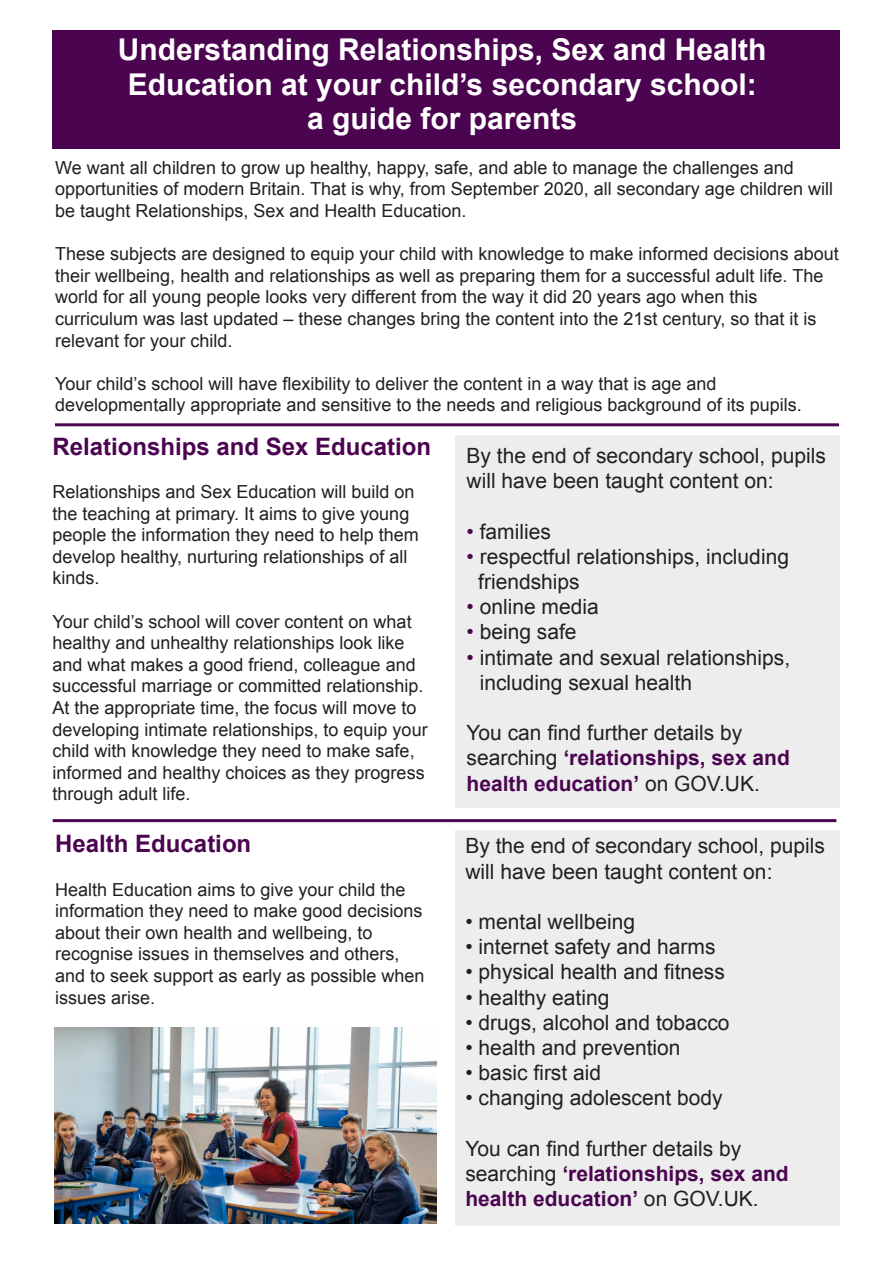
<style>
.page{position:relative;width:893px;height:1263px;background:#fff}
.page>*{position:absolute;margin:0;border:0;box-sizing:border-box;transform-origin:0 0}
.Header_1{font:700 30px "Arial";color:#fff}
.Header_3{font:700 24px "Arial";color:#4b0550}
.Text_boxes{font:21px/25.2px "Arial MT2";color:#231f20}
.Text_boxes-2{font:700 21px/25.2px "Arial";color:#4b0550}
.Text_boxes-3{font:21px "Arial";color:#231f20}
.Paragraph{font:18px/21.6px "Arial MT2";color:#231f20}
.Paragraph-2{font:18px "Arial";color:#231f20}
.s1{color:#4b0550}
.s2{font-family:"Arial MT2";font-weight:400;color:#231f20}
</style>
<div class="page">
<div style="left:52px;top:31px;width:787px;height:118px;background:#4b0550"></div>
<div style="left:455px;top:435px;width:384px;height:373px;background:#ededed"></div>
<hr style="left:55px;top:423px;width:784px;height:3px;background:#4b0550">
<hr style="left:53px;top:819px;width:783px;height:3px;background:#4b0550">
<div style="left:455px;top:831px;width:384px;height:395px;background:#ededed"></div>
<img style="left:55px;top:1027px;width:381px;height:197px">
<p class="Header_1" style="left:118px;top:30px;width:650px">Understanding Relationships, Sex and Health</p>
<p class="Header_1" style="left:128px;top:65px;width:631px">Education at your child’s secondary school:</p>
<p class="Header_1" style="left:307px;top:99px;width:272px">a guide for parents</p>
<p class="Paragraph" style="left:55px;top:157px;width:740px">We want all children to grow up healthy, happy, safe, and able to manage the challenges and</p>
<p class="Paragraph" style="left:55px;top:178px;width:779px">opportunities of modern Britain. That is why, from September 2020, all secondary age children will be taught Relationships, Sex and Health Education.</p>
<p class="Paragraph" style="left:55px;top:243px;width:785px">These subjects are designed to equip your child with knowledge to make informed decisions about their wellbeing, health and relationships as well as preparing them for a successful adult life. The world for all young people looks very different from the way it did 20 years ago when this</p>
<p class="Paragraph" style="left:55px;top:308px;width:763px">curriculum was last updated – these changes bring the content into the 21st century, so that it is relevant for your child.</p>
<p class="Paragraph-2" style="left:55px;top:372px;width:663px">Your child’s school will have flexibility to deliver the content in a way that is age and</p>
<p class="Paragraph" style="left:55px;top:394px;width:748px">developmentally appropriate and sensitive to the needs and religious background of its pupils.</p>
<p class="Header_3" style="left:52px;top:430px;width:380px">Relationships and Sex Education</p>
<p class="Paragraph" style="left:52px;top:481px;width:368px">Relationships and Sex Education will build on the teaching at primary. It aims to give young people the information they need to help them develop healthy, nurturing relationships of all kinds.</p>
<p class="Paragraph" style="left:52px;top:611px;width:377px">Your child’s school will cover content on what healthy and unhealthy relationships look like and what makes a good friend, colleague and successful marriage or committed relationship.<br>At the appropriate time, the focus will move to developing intimate relationships, to equip your child with knowledge they need to make safe, informed and healthy choices as they progress through adult life.</p>
<p class="Text_boxes" style="left:466px;top:443px;width:361px">By the end of secondary school, pupils will have been taught content on:</p>
<p class="Text_boxes" style="left:466px;top:519px;width:86px"><span class="s1">•</span> families</p>
<p class="Text_boxes" style="left:466px;top:544px;width:324px"><span class="s1">•</span> respectful relationships, including</p>
<p class="Text_boxes" style="left:478px;top:569px;width:103px">friendships</p>
<p class="Text_boxes" style="left:466px;top:594px;width:134px"><span class="s1">•</span> online media</p>
<p class="Text_boxes" style="left:466px;top:620px;width:112px"><span class="s1">•</span> being safe</p>
<p class="Text_boxes" style="left:480px;top:645px;width:312px;text-indent:-13px"><span class="s1">•</span> intimate and sexual relationships, including sexual health</p>
<p class="Text_boxes-3" style="left:466px;top:719px;width:277px">You can find further details by</p>
<p class="Text_boxes-2" style="left:466px;top:746px;width:325px"><span class="s2">searching</span> ‘relationships, sex and health education’ <span class="s2">on GOV.UK.</span></p>
<p class="Header_3" style="left:55px;top:828px;width:198px">Health Education</p>
<p class="Paragraph" style="left:55px;top:879px;width:369px">Health Education aims to give your child the information they need to make good decisions about their own health and wellbeing, to</p>
<p class="Paragraph" style="left:55px;top:943px;width:371px">recognise issues in themselves and others, and to seek support as early as possible when issues arise.</p>
<p class="Text_boxes" style="left:465px;top:834px;width:361px">By the end of secondary school, pupils will have been taught content on:</p>
<p class="Text_boxes" style="left:465px;top:909px;width:171px">• mental wellbeing</p>
<p class="Text_boxes" style="left:465px;top:934px;width:252px">• internet safety and harms</p>
<p class="Text_boxes-3" style="left:465px;top:958px;width:261px">• physical health and fitness</p>
<p class="Text_boxes" style="left:465px;top:985px;width:145px">• healthy eating</p>
<p class="Text_boxes" style="left:465px;top:1010px;width:266px">• drugs, alcohol and tobacco</p>
<p class="Text_boxes" style="left:465px;top:1035px;width:217px">• health and prevention</p>
<p class="Text_boxes-3" style="left:465px;top:1059px;width:137px">• basic first aid</p>
<p class="Text_boxes" style="left:465px;top:1086px;width:259px">• changing adolescent body</p>
<p class="Text_boxes-3" style="left:465px;top:1135px;width:277px">You can find further details by</p>
<p class="Text_boxes-2" style="left:465px;top:1162px;width:325px"><span class="s2">searching</span> ‘relationships, sex and health education’ <span class="s2">on GOV.UK.</span></p>
</div>
